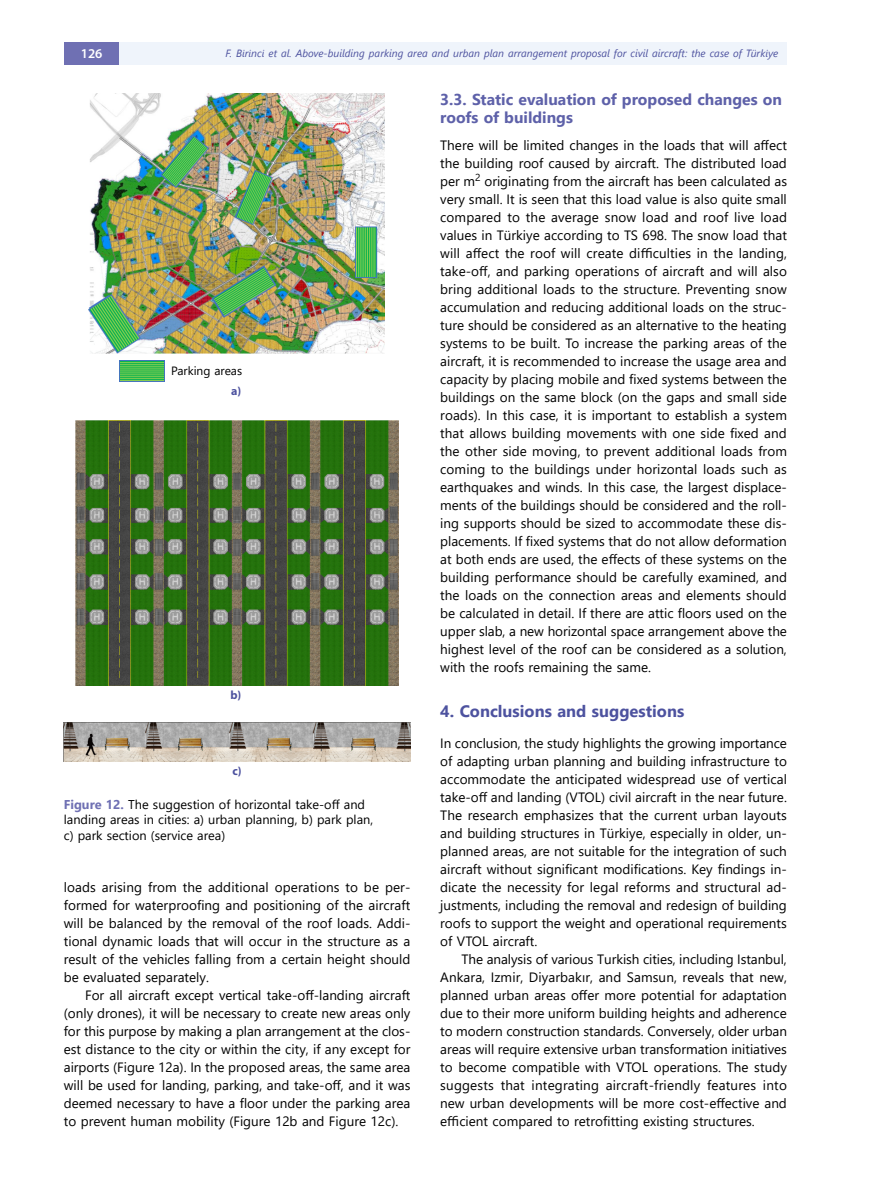
<style>
.page{position:relative;width:872px;height:1191px;background:#fff}
.page>*{position:absolute;margin:0;border:0;box-sizing:border-box;transform-origin:0 0}
.t1{font:700 16.5px "Segoe UI";color:#4d529f}
.t2{font:700 15.75px/18px "Segoe UI";color:#5e61a9}
.t3{font:13.5px/18px "Segoe UI";color:#000;text-align:justify}
.t4{font:600 13.5px "Myriad Pro";color:#fff}
.t5{font:12.75px/15.3px "Segoe UI";color:#000}
.t6{font:12px "Segoe UI";color:#000}
.t7{font:700 12px "Myriad Pro";color:#4d529f}
.t8{font:italic 10.5px "Segoe UI";color:#4d529f}
.s1{font-weight:700;color:#6f70b3}
</style>
<div class="page">
<div style="left:64px;top:43px;width:55px;height:22px;background:#6f70b3"></div>
<div style="left:119px;top:43px;width:668px;height:22px;background:#eff4fb"></div>
<img style="left:88px;top:94px;width:297px;height:260px">
<img style="left:76px;top:420px;width:322px;height:265px">
<img style="left:64px;top:723px;width:346px;height:38px">
<img style="left:119px;top:360px;width:46px;height:22px">
<p class="t4" style="left:81px;top:45px;width:23px">126</p>
<p class="t8" style="left:225px;top:43px;width:554px">F. Bi̇ri̇nci̇ et al. Above-building parking area and urban plan arrangement proposal for civil aircraft: the case of Türki̇ye</p>
<p class="t6" style="left:171px;top:360px;width:73px">Parking areas</p>
<p class="t7" style="left:231px;top:383px;width:12px">a)</p>
<p class="t7" style="left:230px;top:687px;width:12px">b)</p>
<p class="t7" style="left:232px;top:763px;width:11px">c)</p>
<p class="t5" style="left:64px;top:795px;width:311px"><span class="s1">Figure 12.</span> The suggestion of horizontal take-off and landing areas in cities: a) urban planning, b) park plan, c) park section (service area)</p>
<p class="t3" style="left:64px;top:876px;width:348px">loads arising from the additional operations to be per&shy;formed for waterproofing and positioning of the aircraft will be balanced by the removal of the roof loads. Addi&shy;tional dynamic loads that will occur in the structure as a result of the vehicles falling from a certain height should be evaluated separately.</p>
<p class="t3" style="left:64px;top:984px;width:348px;text-indent:21px">For all aircraft except vertical take-off-landing aircraft (only drones), it will be necessary to create new areas only for this purpose by making a plan arrangement at the clos&shy;est distance to the city or within the city, if any except for airports (Figure 12a). In the proposed areas, the same area will be used for landing, parking, and take-off, and it was deemed necessary to have a floor under the parking area to prevent human mobility (Figure 12b and Figure 12c).</p>
<p class="t2" style="left:440px;top:89px;width:343px">3.3. Static evaluation of proposed changes on roofs of buildings</p>
<p class="t3" style="left:440px;top:135px;width:348px">There will be limited changes in the loads that will affect the building roof caused by aircraft. The distributed load per m<sup>2</sup> originating from the aircraft has been calculated as very small. It is seen that this load value is also quite small compared to the average snow load and roof live load values in Türkiye according to TS 698. The snow load that will affect the roof will create difficulties in the landing, take-off, and parking operations of aircraft and will also bring additional loads to the structure. Preventing snow accumulation and reducing additional loads on the struc&shy;ture should be considered as an alternative to the heating systems to be built. To increase the parking areas of the aircraft, it is recommended to increase the usage area and capacity by placing mobile and fixed systems between the buildings on the same block (on the gaps and small side roads). In this case, it is important to establish a system that allows building movements with one side fixed and the other side moving, to prevent additional loads from coming to the buildings under horizontal loads such as earthquakes and winds. In this case, the largest displace&shy;ments of the buildings should be considered and the roll&shy;ing supports should be sized to accommodate these dis&shy;placements. If fixed systems that do not allow deformation at both ends are used, the effects of these systems on the building performance should be carefully examined, and the loads on the connection areas and elements should be calculated in detail. If there are attic floors used on the upper slab, a new horizontal space arrangement above the highest level of the roof can be considered as a solution, with the roofs remaining the same.</p>
<p class="t1" style="left:440px;top:695px;width:245px">4. Conclusions and suggestions</p>
<p class="t3" style="left:440px;top:732px;width:348px">In conclusion, the study highlights the growing importance of adapting urban planning and building infrastructure to accommodate the anticipated widespread use of vertical take-off and landing (VTOL) civil aircraft in the near future.<br>The research emphasizes that the current urban layouts and building structures in Türkiye, especially in older, un&shy;planned areas, are not suitable for the integration of such aircraft without significant modifications. Key findings in&shy;dicate the necessity for legal reforms and structural ad&shy;justments, including the removal and redesign of building roofs to support the weight and operational requirements of VTOL aircraft.</p>
<p class="t3" style="left:440px;top:948px;width:348px;text-indent:21px">The analysis of various Turkish cities, including Istanbul, Ankara, Izmir, Diyarbakır, and Samsun, reveals that new, planned urban areas offer more potential for adaptation due to their more uniform building heights and adherence to modern construction standards. Conversely, older urban areas will require extensive urban transformation initiatives to become compatible with VTOL operations. The study suggests that integrating aircraft-friendly features into new urban developments will be more cost-effective and efficient compared to retrofitting existing structures.</p>
</div>
